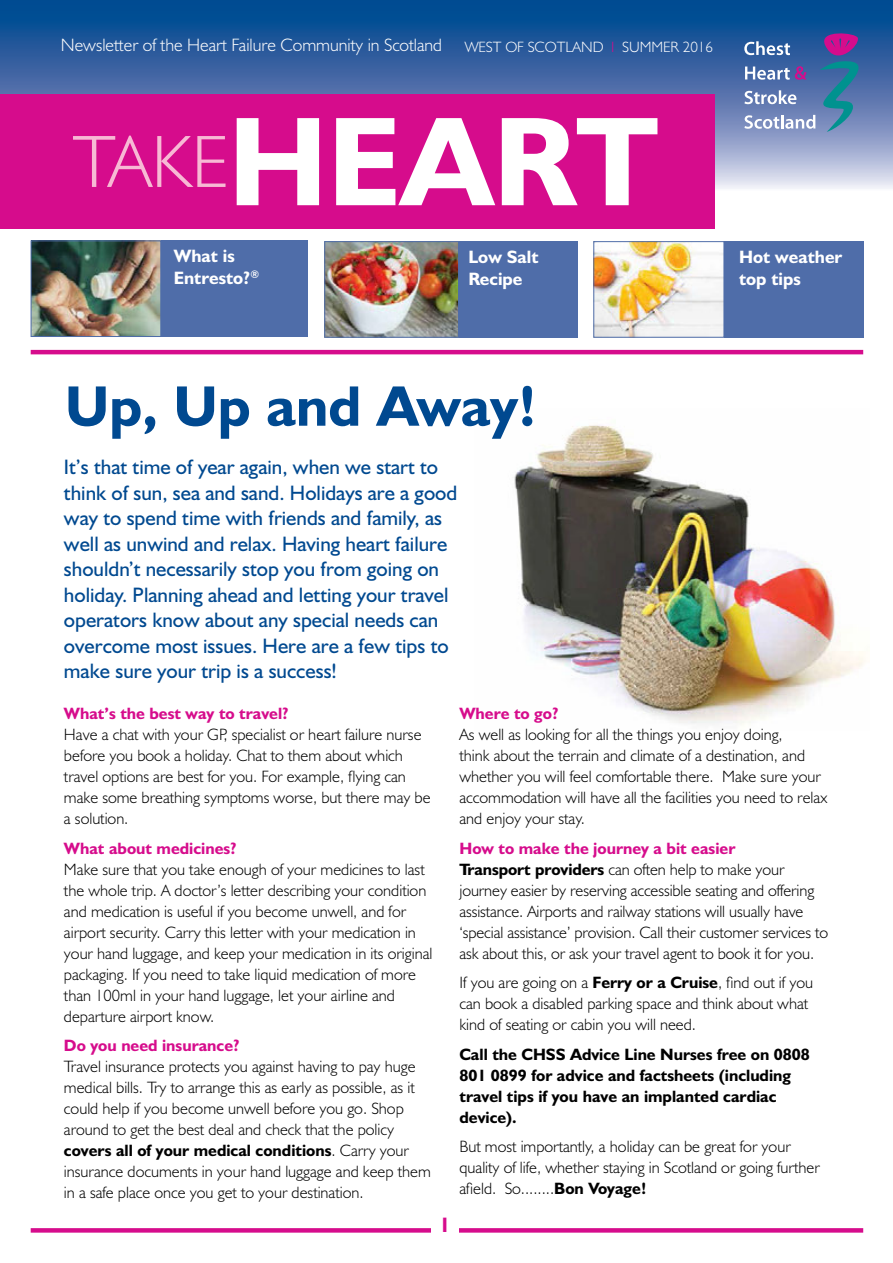
<style>
.page{position:relative;width:893px;height:1263px;background:#fff}
.page>*{position:absolute;margin:0;border:0;box-sizing:border-box;transform-origin:0 0}
.t1{font:700 127.5px "Humanist 521 BT";color:#fff}
.t2{font:700 57.45px "Humanist 521 BT";color:#004990}
.t3{font:21px/25.5px "Humanist 521 BT";color:#004990}
.t4{font:700 21px "Humanist 521 BT";color:#d60c8c}
.t5{font:300 18px "Humanist 521 BT";color:#fff}
.t6{font:700 18px/21.6px "Humanist 521 BT";color:#fff}
.t7{font:300 16.5px/21px "Humanist 521 BT";color:#000}
.t8{font:700 16.5px/21px "Humanist 521 BT";color:#000}
.t9{font:700 16.5px "Humanist 521 BT";color:#d60c8c}
.t10{font:300 15px "Humanist 521 BT";color:#fff}
.s1{color:#d60c8c}
.s2{font-weight:300;font-size:74.55px;color:#f7b9d4}
.s3{font-weight:700}
</style>
<div class="page">
<svg style="left:0;top:0;width:893px;height:191px;background:#3766a3"></svg>
<svg style="left:31px;top:1228px;width:832px;height:4px;background:#d71490"></svg>
<hr style="left:31px;top:350px;width:832px;height:4px;background:#d60c8c">
<div style="left:431px;top:1216px;width:28px;height:46px;background:#fff"></div>
<svg style="left:744px;top:33px;width:114px;height:99px;background:#5f79ad"></svg>
<div style="left:0;top:94px;width:714px;height:134px;background:#d60c8c"></div>
<div style="left:438px;top:241px;width:139px;height:97px;background:#4f6da9"></div>
<div style="left:724px;top:241px;width:140px;height:97px;background:#4f6da9"></div>
<img style="left:326px;top:243px;width:131px;height:93px">
<div style="left:324px;top:241px;width:135px;height:97px;border:1px solid #4f6da9"></div>
<img style="left:595px;top:243px;width:127px;height:93px">
<div style="left:593px;top:241px;width:131px;height:97px;border:1px solid #4f6da9"></div>
<div style="left:161px;top:240px;width:147px;height:97px;background:#4f6da9"></div>
<img style="left:33px;top:242px;width:126px;height:93px">
<div style="left:31px;top:240px;width:130px;height:97px;border:1px solid #4f6da9"></div>
<img style="left:514px;top:425px;width:352px;height:300px">
<p class="t5" style="left:61px;top:34px;width:383px">Newsletter of the Heart Failure Community in Scotland</p>
<p class="t10" style="left:465px;top:38px;width:250px">WEST OF SCOTLAND <span class="s1">I</span> SUMMER 2016</p>
<h1 class="t1" style="left:72px;top:82px;width:587px"><span class="s2">TAKE</span>HEART</h1>
<p class="t6" style="left:174px;top:245px;width:87px">What is<br>Entresto?<sup>®</sup></p>
<p class="t6" style="left:468px;top:246px;width:72px">Low Salt<br>Recipe</p>
<p class="t6" style="left:739px;top:246px;width:105px">Hot weather top tips</p>
<h1 class="t2" style="left:65px;top:370px;width:473px">Up, Up and Away!</h1>
<h3 class="t3" style="left:64px;top:454px;width:395px">It’s that time of year again, when we start to think of sun, sea and sand. Holidays are a good way to spend time with friends and family, as well as unwind and relax. Having heart failure shouldn’t necessarily stop you from going on holiday. Planning ahead and letting your travel operators know about any special needs can overcome most issues. Here are a few tips to make sure your trip is a success!</h3>
<p class="t9" style="left:64px;top:703px;width:226px">What’s the best way to travel?</p>
<p class="t7" style="left:64px;top:724px;width:368px">Have a chat with your GP, specialist or heart failure nurse before you book a holiday. Chat to them about which travel options are best for you. For example, flying can make some breathing symptoms worse, but there may be a solution.</p>
<p class="t9" style="left:64px;top:838px;width:174px">What about medicines?</p>
<p class="t7" style="left:64px;top:858px;width:370px">Make sure that you take enough of your medicines to last the whole trip. A doctor’s letter describing your condition and medication is useful if you become unwell, and for airport security. Carry this letter with your medication in your hand luggage, and keep your medication in its original packaging. If you need to take liquid medication of more than 100ml in your hand luggage, let your airline and departure airport know.</p>
<p class="t9" style="left:64px;top:1035px;width:177px">Do you need insurance?</p>
<p class="t7" style="left:64px;top:1056px;width:368px">Travel insurance protects you against having to pay huge medical bills. Try to arrange this as early as possible, as it could help if you become unwell before you go. Shop around to get the best deal and check that the policy <span class="s3">covers all of your medical conditions</span>. Carry your insurance documents in your hand luggage and keep them in a safe place once you get to your destination.</p>
<p class="t9" style="left:459px;top:703px;width:101px">Where to go?</p>
<p class="t7" style="left:459px;top:724px;width:369px">As well as looking for all the things you enjoy doing,<br>think about the terrain and climate of a destination, and whether you will feel comfortable there. Make sure your accommodation will have all the facilities you need to relax and enjoy your stay.</p>
<p class="t9" style="left:459px;top:838px;width:277px">How to make the journey a bit easier</p>
<p class="t7" style="left:459px;top:858px;width:370px"><span class="s3">Transport providers</span> can often help to make your journey easier by reserving accessible seating and offering assistance. Airports and railway stations will usually have ‘special assistance’ provision. Call their customer services to ask about this, or ask your travel agent to book it for you.</p>
<p class="t7" style="left:459px;top:972px;width:355px">If you are going on a <span class="s3">Ferry or a Cruise</span>, find out if you can book a disabled parking space and think about what kind of seating or cabin you will need.</p>
<p class="t8" style="left:459px;top:1043px;width:352px">Call the CHSS Advice Line Nurses free on 0808<br>801 0899 for advice and factsheets (including travel tips if you have an implanted cardiac device).</p>
<p class="t7" style="left:459px;top:1136px;width:362px">But most importantly, a holiday can be great for your quality of life, whether staying in Scotland or going further afield. So........<span class="s3">Bon Voyage!</span></p>
<p class="t4" style="left:439px;top:1212px;width:13px">1</p>
</div>
